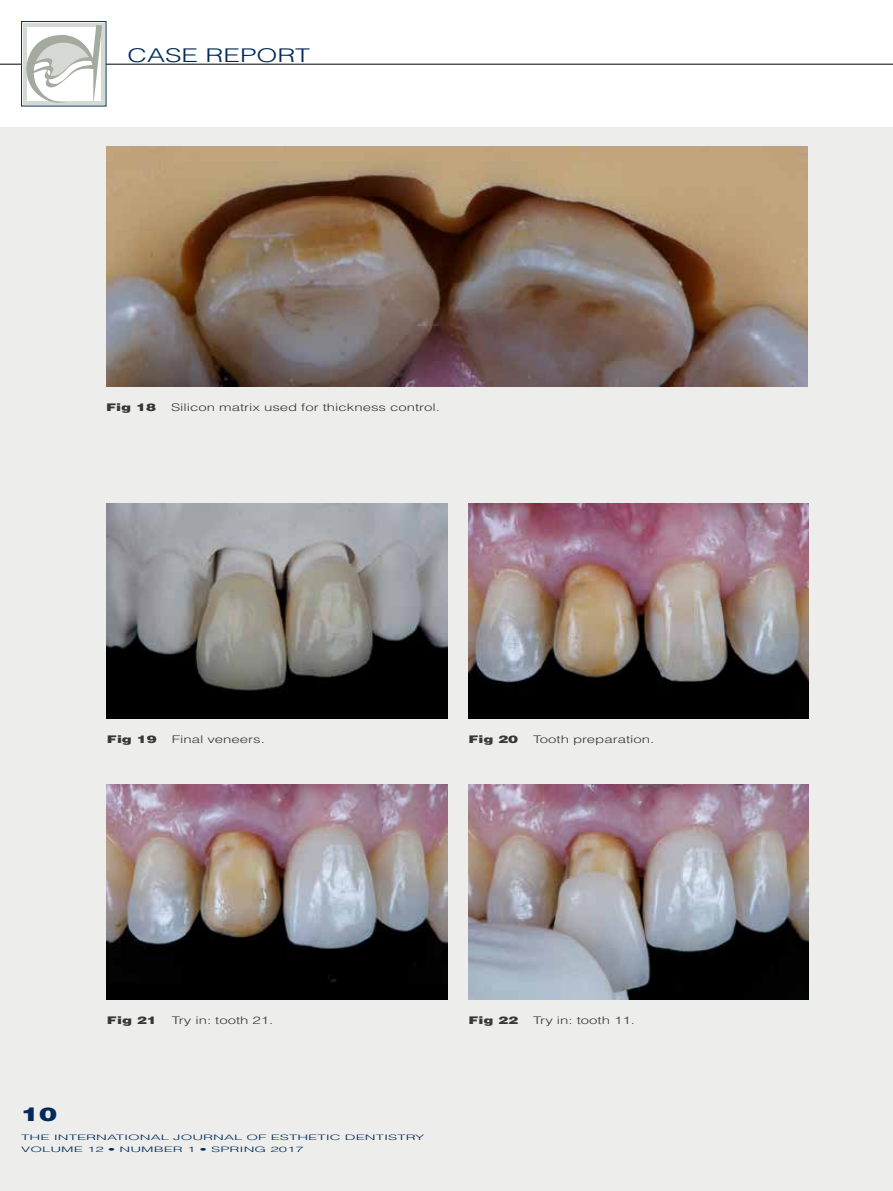
<style>
.page{position:relative;width:893px;height:1191px;background:#fff}
.page>*{position:absolute;margin:0;border:0;box-sizing:border-box;transform-origin:0 0}
.t1{font:300 18.9px "Helvetica LT Std";color:#002a59;scale:1.43 1}
.t2{font:900 18.9px "Helvetica LT Std";color:#002a59;scale:1.43 1}
.t3{font:300 10.5px "Helvetica LT Std";color:#373736;scale:1.43 1}
.t4{font:900 10.5px "Helvetica LT Std";color:#373736;scale:1.43 1}
.t5{font:300 7.5px/12.8px "Helvetica LT Std";color:#002a59;scale:2 1}
.s1{font-weight:900}
</style>
<div class="page">
<div style="left:0;top:128px;width:893px;height:1063px;background:#edeeeb"></div>
<hr style="left:0;top:64px;width:893px;height:1px;background:#000">
<svg style="left:21px;top:21px;width:85px;height:85px"></svg>
<div style="left:23px;top:23px;width:82px;height:82px;background:#d5d9d3"></div>
<svg style="left:26px;top:25px;width:76px;height:78px"></svg>
<img style="left:106px;top:147px;width:702px;height:240px">
<img style="left:107px;top:503px;width:340px;height:215px">
<img style="left:468px;top:503px;width:341px;height:215px">
<img style="left:107px;top:784px;width:340px;height:215px">
<img style="left:468px;top:784px;width:341px;height:215px">
<h1 class="t1" style="left:128px;top:43px;width:27px">Case</h1>
<h1 class="t1" style="left:206px;top:43px;width:49px">Report</h1>
<p class="t4" style="left:106px;top:400px;width:36px">Fig 18</p>
<p class="t3" style="left:171px;top:401px;width:189px">Silicon matrix used for thickness control.</p>
<p class="t4" style="left:107px;top:732px;width:36px">Fig 19</p>
<p class="t3" style="left:172px;top:732px;width:67px">Final veneers.</p>
<p class="t3" style="left:468px;top:732px;width:132px"><span class="s1">Fig 20</span> Tooth preparation.</p>
<p class="t3" style="left:107px;top:1013px;width:118px"><span class="s1">Fig 21</span> Try in: tooth 21.</p>
<p class="t3" style="left:468px;top:1013px;width:118px"><span class="s1">Fig 22</span> Try in: tooth 11.</p>
<h1 class="t2" style="left:21px;top:1102px;width:27px">10</h1>
<p class="t5" style="left:21px;top:1130px;width:203px">THE INTERNATIONAL JOURNAL OF ESTHETIC DENTISTRY<br>VOLUME 12 • NUMBER 1 • Sprin</p>
<p class="t5" style="left:255px;top:1143px;width:26px">g 2017</p>
</div>
